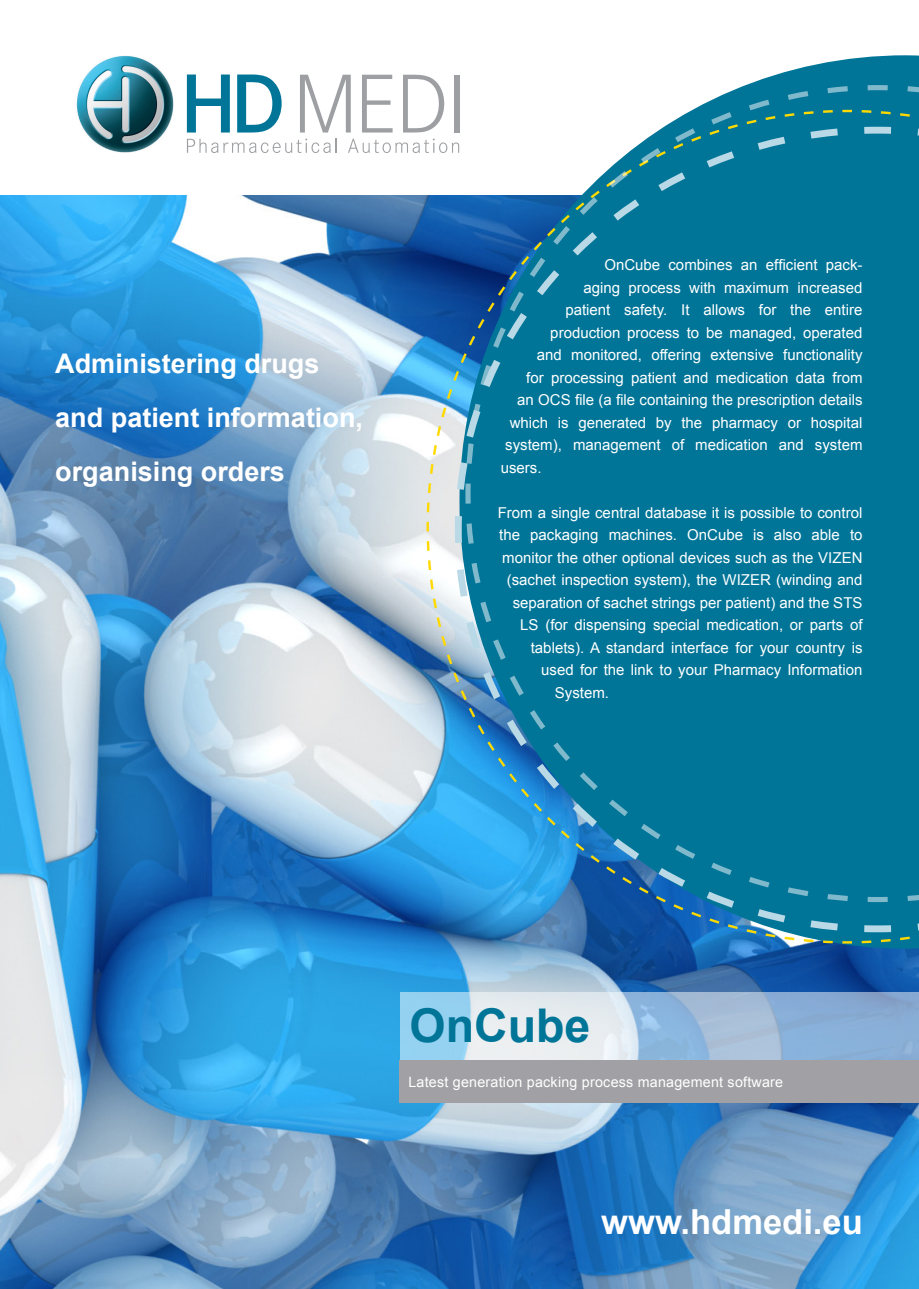
<style>
.page{position:relative;width:919px;height:1289px;background:#fff}
.page>*{position:absolute;margin:0;border:0;box-sizing:border-box;transform-origin:0 0}
.introtekst_diapositi{font:700 46.5px "Arial";color:#007598}
.basistekst{font:700 34.5px "Arial";color:#fff}
.tekst_voorzijde_diap{font:700 27px "Arial";color:#fff}
.voorpaginatekst_diap{font:15px "Arial";color:#fff}
.introtekst_diapositi-2{font:14.25px "Arial";letter-spacing:.015em;color:#fff}
</style>
<div class="page">
<img style="left:0;top:196px;width:918px;height:1092px">
<img style="left:77px;top:55px;width:97px;height:97px">
<svg style="left:187px;top:74px;width:272px;height:79px"></svg>
<svg style="left:459px;top:55px;width:459px;height:893px"></svg>
<svg style="left:425px;top:109px;width:429px;height:835px"></svg>
<svg style="left:464px;top:84px;width:390px;height:39px"></svg>
<svg style="left:854px;top:84px;width:64px;height:860px;background:#117c93"></svg>
<svg style="left:451px;top:123px;width:467px;height:812px;background:#127da3"></svg>
<svg style="left:400px;top:992px;width:518px;height:67px;background:#adc9e2"></svg>
<div style="left:400px;top:1060px;width:518px;height:42px;background:#a1a1a5"></div>
<p class="tekst_voorzijde_diap" style="left:55px;top:345px;width:266px">Administering drugs</p>
<p class="tekst_voorzijde_diap" style="left:55px;top:399px;width:309px">and patient information,</p>
<p class="tekst_voorzijde_diap" style="left:55px;top:453px;width:231px">organising orders</p>
<p class="voorpaginatekst_diap" style="left:604px;top:255px;width:259px">OnCube combines an efficient pack-</p>
<p class="voorpaginatekst_diap" style="left:583px;top:277px;width:280px">aging process with maximum increased</p>
<p class="voorpaginatekst_diap" style="left:565px;top:300px;width:298px">patient safety. It allows for the entire</p>
<p class="voorpaginatekst_diap" style="left:550px;top:322px;width:313px">production process to be managed, operated</p>
<p class="voorpaginatekst_diap" style="left:536px;top:345px;width:327px">and monitored, offering extensive functionality</p>
<p class="voorpaginatekst_diap" style="left:526px;top:367px;width:337px">for processing patient and medication data from</p>
<p class="voorpaginatekst_diap" style="left:517px;top:390px;width:346px">an OCS file (a file containing the prescription details</p>
<p class="voorpaginatekst_diap" style="left:509px;top:412px;width:354px">which is generated by the pharmacy or hospital</p>
<p class="voorpaginatekst_diap" style="left:505px;top:435px;width:358px">system), management of medication and system</p>
<p class="voorpaginatekst_diap" style="left:500px;top:457px;width:42px">users.</p>
<p class="voorpaginatekst_diap" style="left:497px;top:502px;width:366px">From a single central database it is possible to control</p>
<p class="voorpaginatekst_diap" style="left:499px;top:525px;width:364px">the packaging machines. OnCube is also able to</p>
<p class="voorpaginatekst_diap" style="left:502px;top:547px;width:362px">monitor the other optional devices such as the VIZEN</p>
<p class="voorpaginatekst_diap" style="left:506px;top:570px;width:357px">(sachet inspection system), the WIZER (winding and</p>
<p class="voorpaginatekst_diap" style="left:512px;top:592px;width:351px">separation of sachet strings per patient) and the STS</p>
<p class="voorpaginatekst_diap" style="left:520px;top:615px;width:343px">LS (for dispensing special medication, or parts of</p>
<p class="voorpaginatekst_diap" style="left:530px;top:637px;width:333px">tablets). A standard interface for your country is</p>
<p class="voorpaginatekst_diap" style="left:541px;top:660px;width:322px">used for the link to your Pharmacy Information</p>
<p class="voorpaginatekst_diap" style="left:554px;top:682px;width:56px">System.</p>
<p class="introtekst_diapositi" style="left:409px;top:994px;width:182px">OnCube</p>
<p class="introtekst_diapositi-2" style="left:408px;top:1072px;width:376px">Latest generation packing process management software</p>
<p class="basistekst" style="left:601px;top:1198px;width:263px">www.hdmedi.eu</p>
</div>
